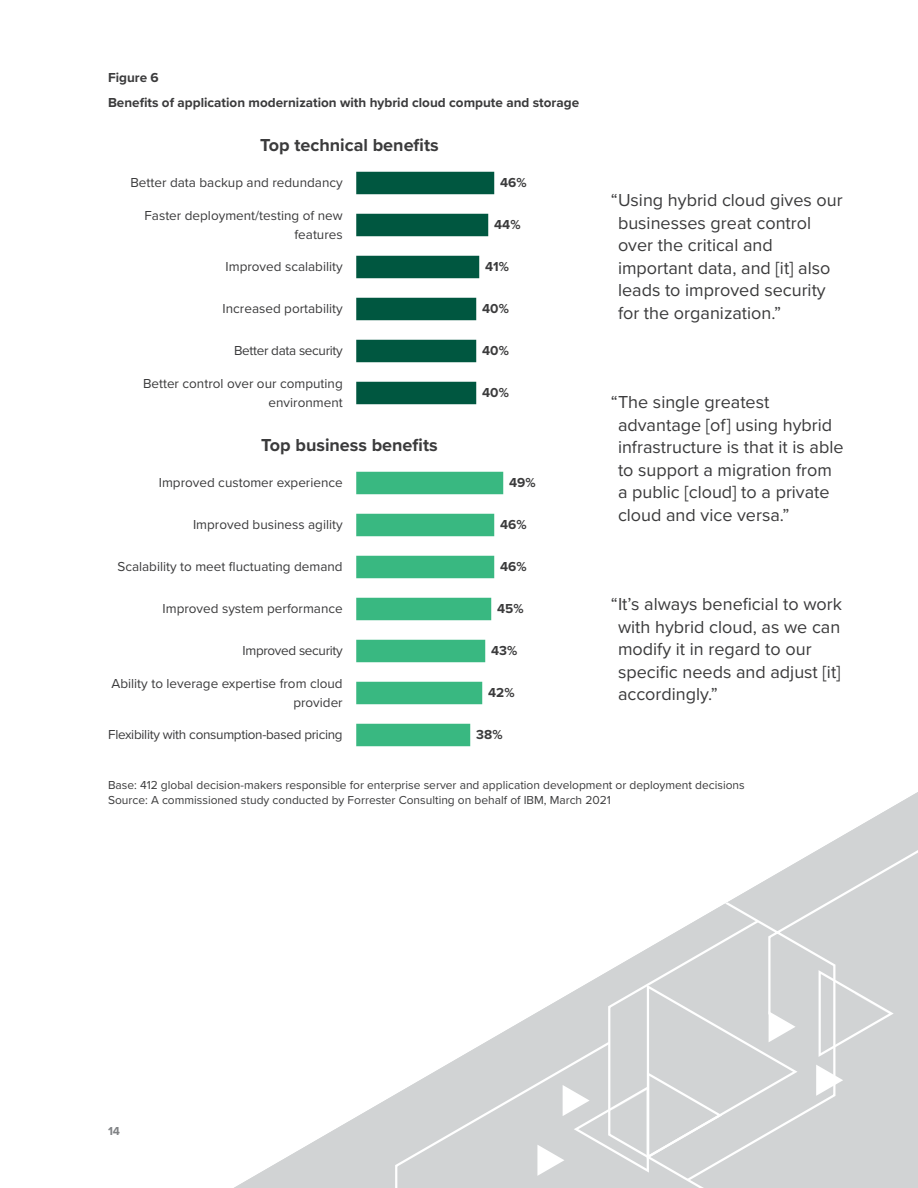
<style>
.page{position:relative;width:918px;height:1188px;background:#fff}
.page>*{position:absolute;margin:0;border:0;box-sizing:border-box;transform-origin:0 0}
.t1{font:18px/22.5px "Proxima Nova";color:#3b3b3c}
.t2{font:700 18px "Proxima Nova";color:#3b3b3c}
.t3{font:13.5px/18.8px "Proxima Nova";color:#3b3b3c;text-align:right}
.t4{font:700 13.5px "Proxima Nova";color:#3b3b3c}
.t5{font:13.5px "Proxima Nova";letter-spacing:-.02em;color:#3b3b3c}
.t6{font:13.5px "Proxima Nova";letter-spacing:-.025em;color:#3b3b3c}
.t7{font:12px/15px "Proxima Nova";color:#3b3b3c}
.t8{font:700 12px "Proxima Nova";color:#808285}
</style>
<div class="page">
<svg style="left:234px;top:792px;width:684px;height:396px"></svg>
<svg style="left:394px;top:834px;width:524px;height:354px"></svg>
<svg style="left:356px;top:171px;width:139px;height:24px;background:#11624d"></svg>
<svg style="left:356px;top:213px;width:133px;height:24px;background:#11624d"></svg>
<svg style="left:356px;top:255px;width:124px;height:24px;background:#11624d"></svg>
<svg style="left:356px;top:297px;width:121px;height:24px;background:#11624d"></svg>
<svg style="left:356px;top:339px;width:121px;height:24px;background:#11624d"></svg>
<svg style="left:356px;top:381px;width:121px;height:24px;background:#11624d"></svg>
<svg style="left:356px;top:471px;width:148px;height:24px;background:#46bc89"></svg>
<svg style="left:356px;top:513px;width:139px;height:24px;background:#46bc89"></svg>
<svg style="left:356px;top:555px;width:139px;height:24px;background:#46bc89"></svg>
<svg style="left:356px;top:597px;width:136px;height:24px;background:#46bc89"></svg>
<svg style="left:356px;top:639px;width:130px;height:24px;background:#46bc89"></svg>
<svg style="left:356px;top:681px;width:127px;height:24px;background:#46bc89"></svg>
<svg style="left:356px;top:723px;width:115px;height:24px;background:#46bc89"></svg>
<p class="t4" style="left:108px;top:67px;width:52px">Figure 6</p>
<p class="t4" style="left:108px;top:93px;width:473px">Benefits of application modernization with hybrid cloud compute and storage</p>
<p class="t2" style="left:260px;top:131px;width:180px">Top technical benefits</p>
<p class="t3" style="left:130px;top:173px;width:214px">Better data backup and redundancy</p>
<p class="t4" style="left:500px;top:173px;width:28px">46%</p>
<p class="t3" style="left:145px;top:205px;width:200px">Faster deployment/testing of new features</p>
<p class="t4" style="left:494px;top:215px;width:28px">44%</p>
<p class="t3" style="left:226px;top:257px;width:119px">Improved scalability</p>
<p class="t4" style="left:485px;top:257px;width:25px">41%</p>
<p class="t3" style="left:223px;top:299px;width:122px">Increased portability</p>
<p class="t4" style="left:482px;top:299px;width:28px">40%</p>
<p class="t6" style="left:234px;top:341px;width:110px">Better data security</p>
<p class="t4" style="left:482px;top:341px;width:28px">40%</p>
<p class="t3" style="left:143px;top:373px;width:201px">Better control over our computing environment</p>
<p class="t4" style="left:482px;top:383px;width:28px">40%</p>
<p class="t2" style="left:261px;top:431px;width:178px">Top business benefits</p>
<p class="t3" style="left:159px;top:473px;width:185px">Improved customer experience</p>
<p class="t4" style="left:509px;top:473px;width:28px">49%</p>
<p class="t3" style="left:193px;top:515px;width:151px">Improved business agility</p>
<p class="t4" style="left:500px;top:515px;width:28px">46%</p>
<p class="t3" style="left:117px;top:557px;width:227px">Scalability to meet fluctuating demand</p>
<p class="t4" style="left:500px;top:557px;width:28px">46%</p>
<p class="t3" style="left:163px;top:599px;width:182px">Improved system performance</p>
<p class="t4" style="left:497px;top:599px;width:28px">45%</p>
<p class="t6" style="left:243px;top:641px;width:102px">Improved security</p>
<p class="t4" style="left:491px;top:641px;width:28px">43%</p>
<p class="t3" style="left:112px;top:673px;width:233px">Ability to leverage expertise from cloud provider</p>
<p class="t4" style="left:488px;top:683px;width:28px">42%</p>
<p class="t5" style="left:108px;top:725px;width:236px">Flexibility with consumption-based pricing</p>
<p class="t4" style="left:476px;top:725px;width:28px">38%</p>
<p class="t1" style="left:618px;top:188px;width:226px;text-indent:-7px">“Using hybrid cloud gives our businesses great control over the critical and important data, and [it] also leads to improved security for the organization.”</p>
<p class="t1" style="left:618px;top:390px;width:227px;text-indent:-7px">“The single greatest advantage [of] using hybrid infrastructure is that it is able to support a migration from a public [cloud] to a private cloud and vice versa.”</p>
<p class="t1" style="left:618px;top:592px;width:226px;text-indent:-7px">“It’s always beneficial to work with hybrid cloud, as we can modify it in regard to our specific needs and adjust [it] accordingly.”</p>
<p class="t7" style="left:108px;top:777px;width:638px">Base: 412 global decision-makers responsible for enterprise server and application development or deployment decisions<br>Source: A commissioned study conducted by Forrester Consulting on behalf of IBM, March 2021</p>
<p class="t8" style="left:108px;top:1122px;width:14px">14</p>
</div>
